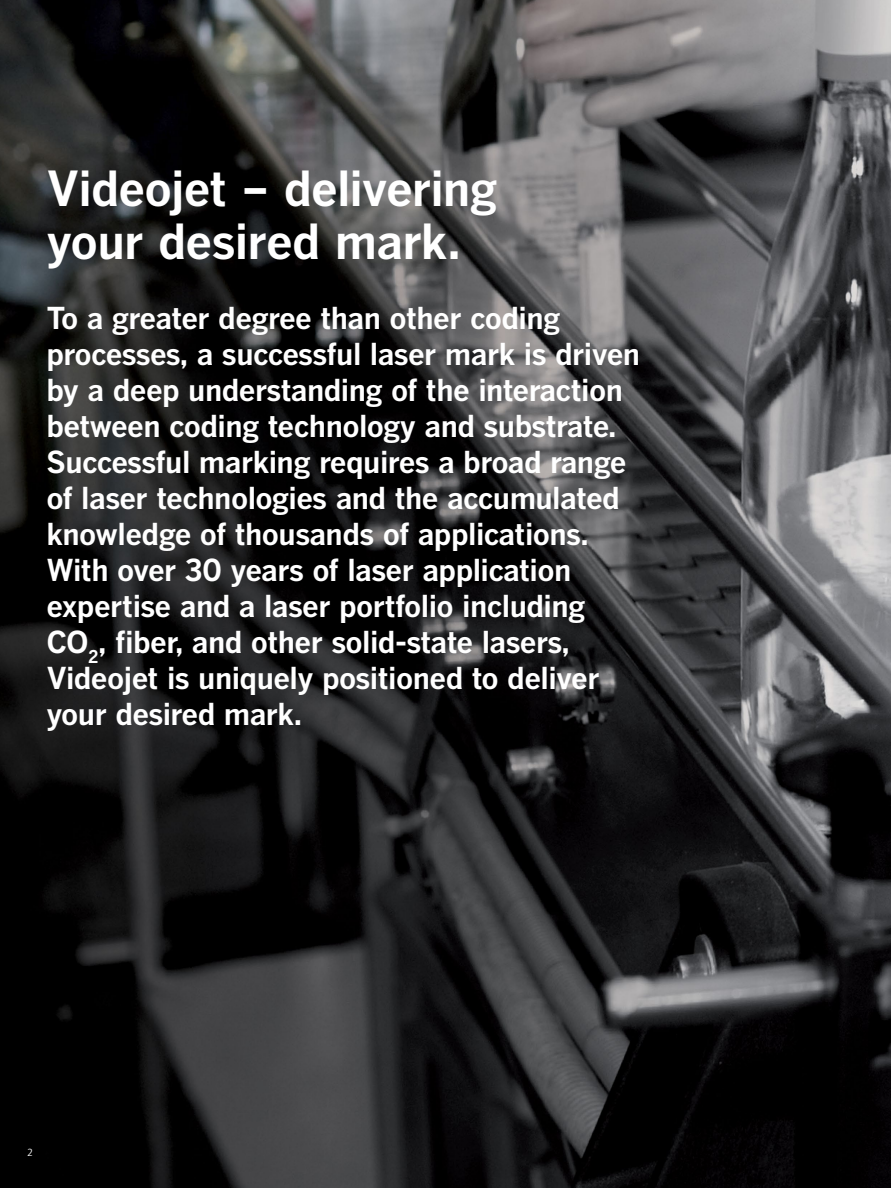
<style>
.page{position:relative;width:891px;height:1188px;background:#fff}
.page>*{position:absolute;margin:0;border:0;box-sizing:border-box;transform-origin:0 0}
.t1{font:700 48px/52.5px "Benton Gothic";letter-spacing:-.02em;color:#fff}
.t2{font:700 30px/36px "Benton Gothic";letter-spacing:-.02em;color:#fff}
.t3{font:300 10.5px "FS Albert Pro";color:#fff}
</style>
<div class="page">
<img style="left:0;top:0;width:891px;height:1188px">
<h1 class="t1" style="left:46px;top:163px;width:452px">Videojet – delivering your desired mark.</h1>
<p class="t2" style="left:46px;top:301px;width:595px">To a greater degree than other coding processes, a successful laser mark is driven by a deep understanding of the interaction between coding technology and substrate.<br>Successful marking requires a broad range of laser technologies and the accumulated knowledge of thousands of applications.<br>With over 30 years of laser application expertise and a laser portfolio including CO<sub>2</sub>, fiber, and other solid-state lasers, Videojet is uniquely positioned to deliver your desired mark.</p>
<p class="t3" style="left:27px;top:1145px;width:7px">2</p>
</div>
